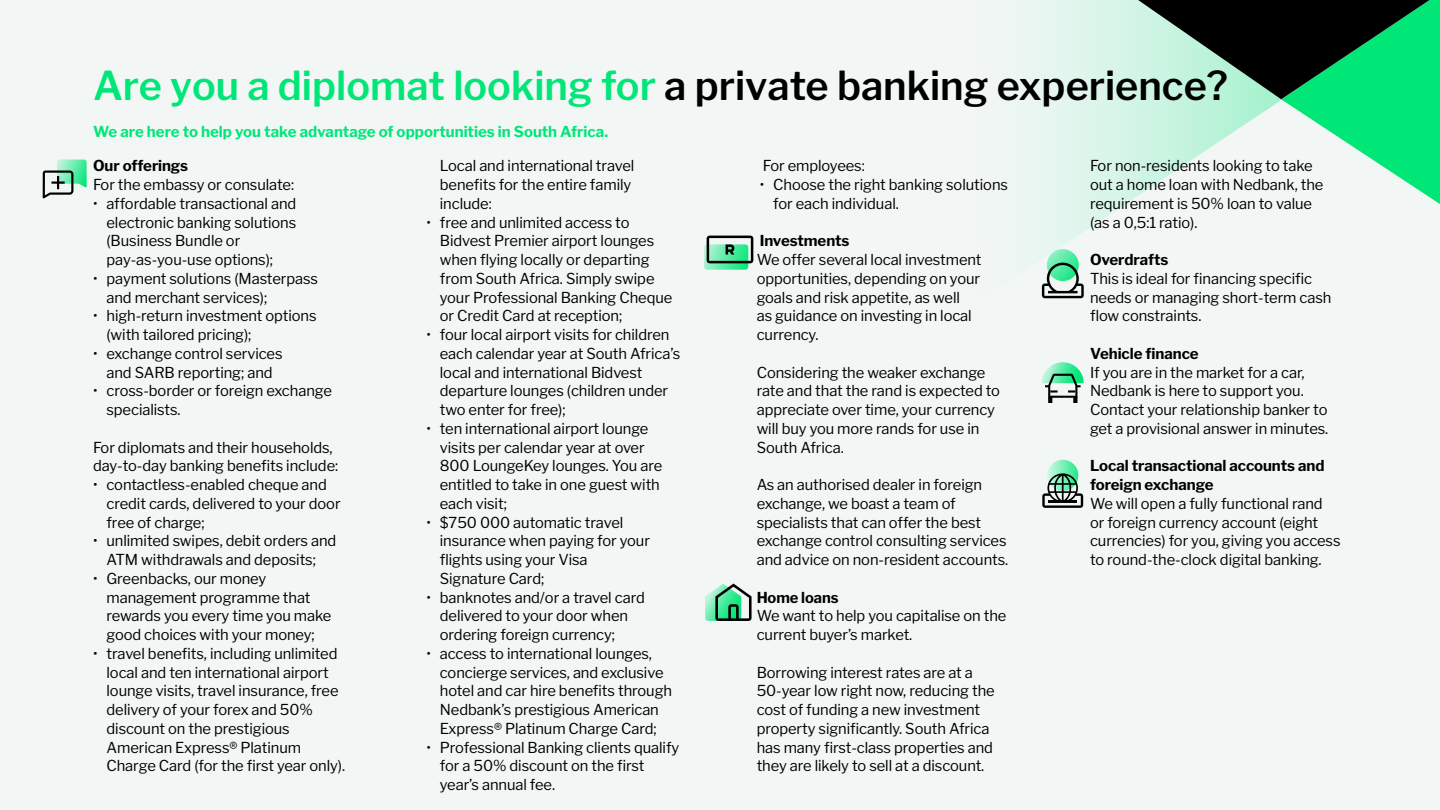
<style>
.page{position:relative;width:1440px;height:810px;background:#f2f7f6}
.page>*{position:absolute;margin:0;border:0;box-sizing:border-box;transform-origin:0 0}
.t1{font:600 39.67px "Libre Franklin";color:#000}
.t2{font:15px/18.8px "Libre Franklin";letter-spacing:-.005em;color:#000}
.t3{font:700 15px/18.8px "Libre Franklin";letter-spacing:-.005em;color:#000}
.t4{font:700 15px "Libre Franklin";color:#00e677}
.s1{color:#00e677}
</style>
<div class="page">
<svg style="left:1041px;top:0;width:97px;height:299px"></svg>
<svg style="left:1138px;top:0;width:302px;height:204px"></svg>
<svg style="left:1047px;top:460px;width:31px;height:31px"></svg>
<svg style="left:1042px;top:473px;width:41px;height:35px"></svg>
<svg style="left:704px;top:236px;width:49px;height:34px"></svg>
<svg style="left:43px;top:160px;width:44px;height:38px"></svg>
<svg style="left:705px;top:584px;width:47px;height:37px"></svg>
<svg style="left:1042px;top:362px;width:42px;height:41px"></svg>
<svg style="left:1047px;top:249px;width:32px;height:32px"></svg>
<svg style="left:1042px;top:263px;width:42px;height:35px"></svg>
<h1 class="t1" style="left:93px;top:62px;width:1136px"><span class="s1">Are you a diplomat looking for</span> a private banking experience?</h1>
<p class="t4" style="left:93px;top:120px;width:517px">We are here to help you take advantage of opportunities in South Africa.</p>
<p class="t3" style="left:93px;top:155px;width:97px">Our offerings</p>
<p class="t2" style="left:93px;top:174px;width:203px">For the embassy or consulate:</p>
<p class="t2" style="left:106px;top:193px;width:191px;text-indent:-13px">• affordable transactional and electronic banking solutions (Business Bundle or pay-as-you-use options);</p>
<p class="t2" style="left:106px;top:268px;width:213px;text-indent:-13px">• payment solutions (Masterpass and merchant services);</p>
<p class="t2" style="left:106px;top:305px;width:212px;text-indent:-13px">• high-return investment options (with tailored pricing);</p>
<p class="t2" style="left:93px;top:343px;width:191px;text-align:center">• exchange control services and SARB reporting; and</p>
<p class="t2" style="left:106px;top:380px;width:227px;text-indent:-13px">• cross-border or foreign exchange specialists.</p>
<p class="t2" style="left:93px;top:436px;width:247px">For diplomats and their households, day-to-day banking benefits include:</p>
<p class="t2" style="left:106px;top:474px;width:236px;text-indent:-13px">• contactless-enabled cheque and credit cards, delivered to your door free of charge;</p>
<p class="t2" style="left:93px;top:530px;width:245px;text-align:center">• unlimited swipes, debit orders and<br>ATM withdrawals and deposits;</p>
<p class="t2" style="left:106px;top:568px;width:226px;text-indent:-13px">• Greenbacks, our money management programme that rewards you every time you make good choices with your money;</p>
<p class="t2" style="left:106px;top:643px;width:240px;text-indent:-13px">• travel benefits, including unlimited local and ten international airport lounge visits, travel insurance, free delivery of your forex and 50% discount on the prestigious American Express® Platinum Charge Card (for the first year only).</p>
<p class="t2" style="left:440px;top:155px;width:196px">Local and international travel benefits for the entire family include:</p>
<p class="t2" style="left:440px;top:211px;width:234px;text-indent:-13px">• free and unlimited access to<br>Bidvest Premier airport lounges when flying locally or departing from South Africa. Simply swipe your Professional Banking Cheque or Credit Card at reception;</p>
<p class="t2" style="left:440px;top:324px;width:242px;text-indent:-13px">• four local airport visits for children each calendar year at South Africa’s local and international Bidvest departure lounges (children under two enter for free);</p>
<p class="t2" style="left:440px;top:418px;width:224px;text-indent:-13px">• ten international airport lounge visits per calendar year at over<br>800 LoungeKey lounges. You are entitled to take in one guest with each visit;</p>
<p class="t2" style="left:440px;top:511px;width:212px;text-indent:-13px">• $750 000 automatic travel insurance when paying for your flights using your Visa<br>Signature Card;</p>
<p class="t2" style="left:440px;top:586px;width:207px;text-indent:-13px">• banknotes and/or a travel card delivered to your door when ordering foreign currency;</p>
<p class="t2" style="left:440px;top:643px;width:234px;text-indent:-13px">• access to international lounges, concierge services, and exclusive hotel and car hire benefits through Nedbank’s prestigious American Express® Platinum Charge Card;</p>
<p class="t2" style="left:440px;top:736px;width:241px;text-indent:-13px">• Professional Banking clients qualify for a 50% discount on the first year’s annual fee.</p>
<p class="t2" style="left:763px;top:155px;width:104px">For employees:</p>
<p class="t2" style="left:773px;top:174px;width:236px;text-indent:-13px">• Choose the right banking solutions for each individual.</p>
<p class="t3" style="left:760px;top:230px;width:91px">Investments</p>
<p class="t2" style="left:757px;top:249px;width:226px">We offer several local investment opportunities, depending on your goals and risk appetite, as well<br>as guidance on investing in local currency.</p>
<p class="t2" style="left:757px;top:361px;width:245px">Considering the weaker exchange rate and that the rand is expected to appreciate over time, your currency will buy you more rands for use in<br>South Africa.</p>
<p class="t2" style="left:757px;top:474px;width:253px">As an authorised dealer in foreign exchange, we boast a team of specialists that can offer the best exchange control consulting services and advice on non-resident accounts.</p>
<p class="t3" style="left:757px;top:586px;width:83px">Home loans</p>
<p class="t2" style="left:757px;top:605px;width:251px">We want to help you capitalise on the current buyer’s market.</p>
<p class="t2" style="left:757px;top:661px;width:240px">Borrowing interest rates are at a 50-year low right now, reducing the cost of funding a new investment property significantly. South Africa has many first-class properties and they are likely to sell at a discount.</p>
<p class="t2" style="left:1090px;top:155px;width:235px">For non-residents looking to take out a home loan with Nedbank, the requirement is 50% loan to value (as a 0,5:1 ratio).</p>
<p class="t3" style="left:1090px;top:249px;width:80px">Overdrafts</p>
<p class="t2" style="left:1090px;top:268px;width:243px">This is ideal for financing specific needs or managing short-term cash flow constraints.</p>
<p class="t3" style="left:1090px;top:343px;width:110px">Vehicle finance</p>
<p class="t2" style="left:1090px;top:361px;width:240px">If you are in the market for a car, Nedbank is here to support you.<br>Contact your relationship banker to get a provisional answer in minutes.</p>
<p class="t3" style="left:1090px;top:455px;width:236px">Local transactional accounts and foreign exchange</p>
<p class="t2" style="left:1090px;top:493px;width:252px">We will open a fully functional rand or foreign currency account (eight currencies) for you, giving you access to round-the-clock digital banking.</p>
</div>
